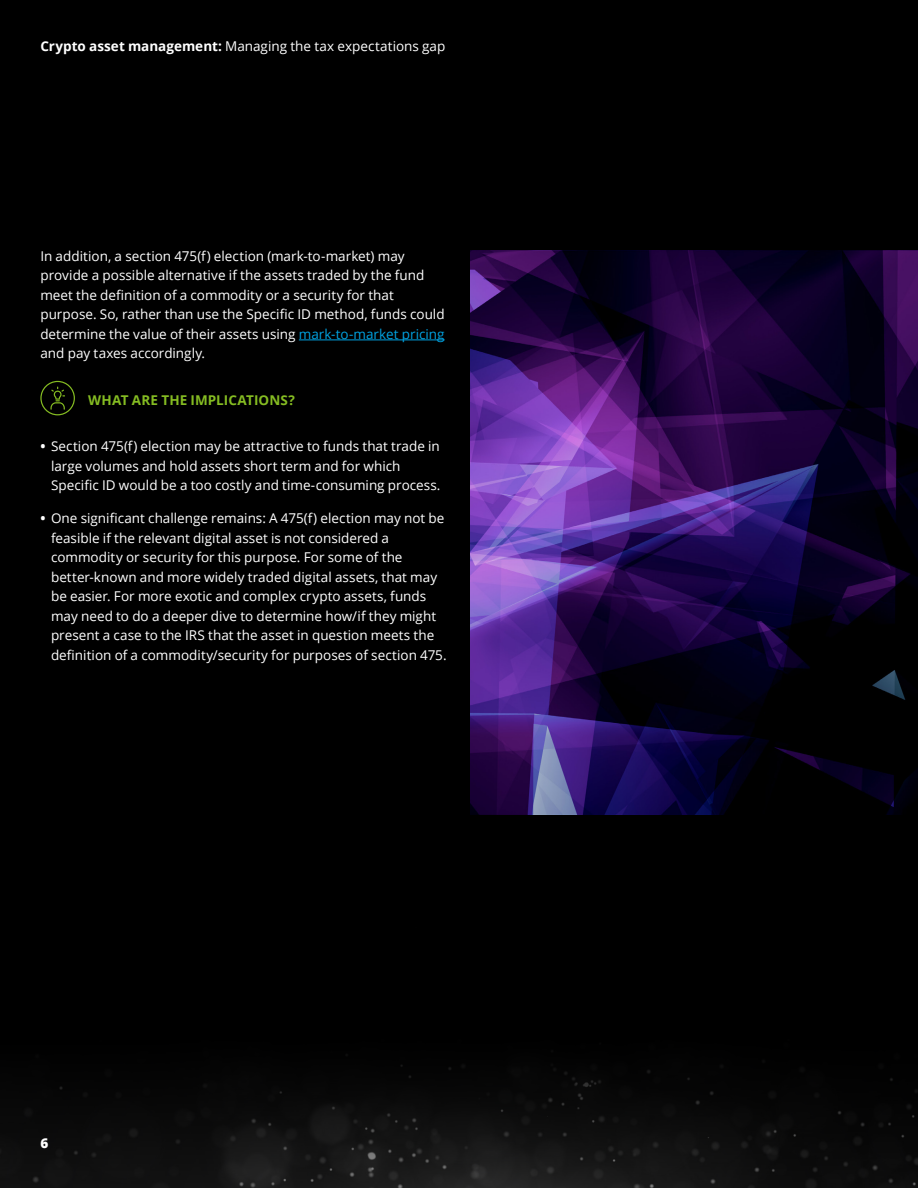
<style>
.page{position:relative;width:918px;height:1188px;background:#fff}
.page>*{position:absolute;margin:0;border:0;box-sizing:border-box;transform-origin:0 0}
.Body_copy__white_8_5{font:13.5px/19.5px "Open Sans";color:#fff}
.Subhead_A__8_5_12pt{font:700 13.5px "Open Sans";letter-spacing:.005em;color:#85bc22}
.t1{font:800 13.5px "Open Sans";color:#fff}
.s1{font-weight:700}
.s2{color:#00a3e2}
</style>
<div class="page">
<div style="left:0;top:0;width:918px;height:637px;background:#000"></div>
<img style="left:0;top:637px;width:918px;height:551px">
<hr style="left:299px;top:340px;width:146px;height:1px;background:#00a3e2">
<svg style="left:40px;top:381px;width:35px;height:34px"></svg>
<img style="left:471px;top:251px;width:447px;height:563px">
<p class="Body_copy__white_8_5" style="left:40px;top:36px;width:406px"><span class="s1">Crypto asset management:</span> Managing the tax expectations gap</p>
<p class="Body_copy__white_8_5" style="left:40px;top:246px;width:406px">In addition, a section 475(f) election (mark-to-market) may provide a possible alternative if the assets traded by the fund meet the definition of a commodity or a security for that purpose. So, rather than use the Specific ID method, funds could determine the value of their assets using <span class="s2">mark-to-market pricing </span>and pay taxes accordingly.</p>
<p class="Subhead_A__8_5_12pt" style="left:88px;top:390px;width:208px">WHAT ARE THE IMPLICATIONS?</p>
<p class="Body_copy__white_8_5" style="left:51px;top:436px;width:391px;text-indent:-11px"><span class="s1">•</span> Section 475(f) election may be attractive to funds that trade in large volumes and hold assets short term and for which<br>Specific ID would be a too costly and time-consuming process.</p>
<p class="Body_copy__white_8_5" style="left:51px;top:508px;width:397px;text-indent:-11px"><span class="s1">•</span> One significant challenge remains: A 475(f) election may not be feasible if the relevant digital asset is not considered a commodity or security for this purpose. For some of the better-known and more widely traded digital assets, that may be easier. For more exotic and complex crypto assets, funds may need to do a deeper dive to determine how/if they might present a case to the IRS that the asset in question meets the definition of a commodity/security for purposes of section 475.</p>
<p class="t1" style="left:40px;top:1133px;width:9px">6</p>
</div>
